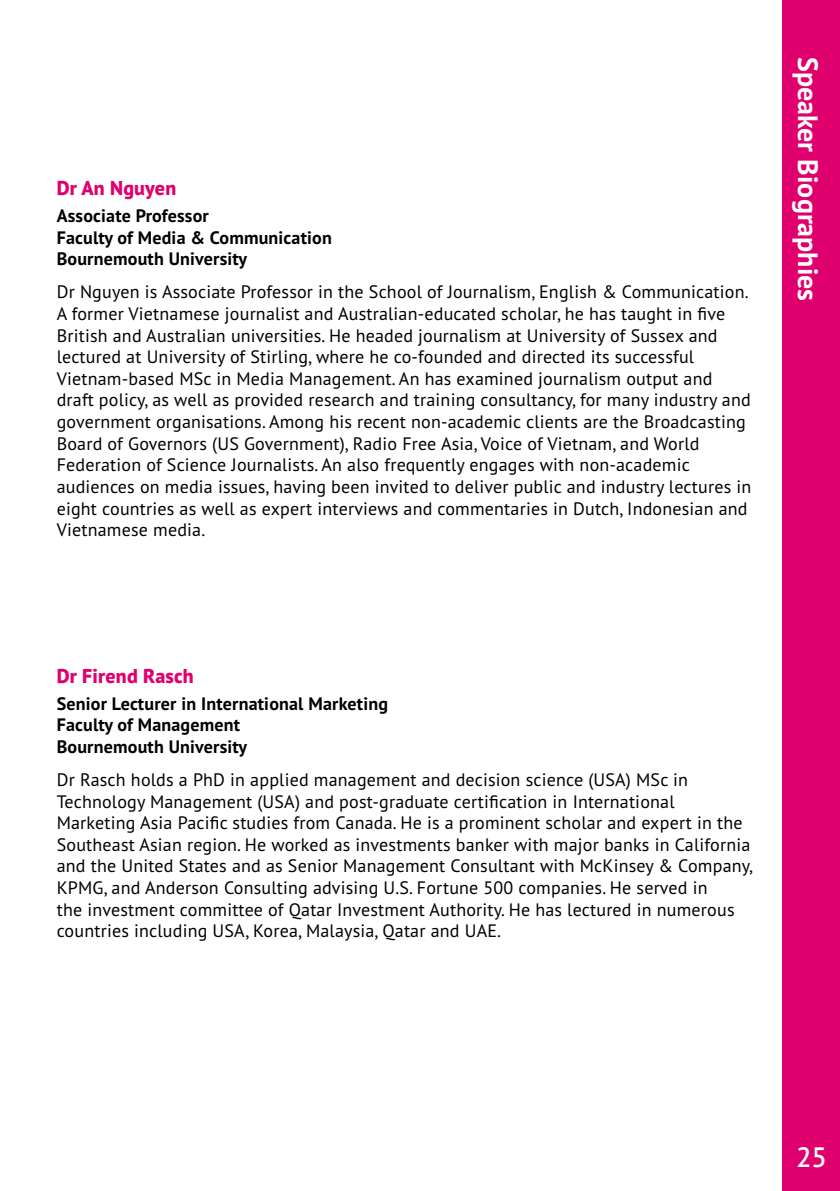
<style>
.page{position:relative;width:840px;height:1191px;background:#fff}
.page>*{position:absolute;margin:0;border:0;box-sizing:border-box;transform-origin:0 0}
.t1{font:700 28px "PT Sans Pro";color:#fff}
.t2{font:600 28px "PT Sans Pro";color:#fff}
.t3{font:800 20px "PT Sans Pro";letter-spacing:.01em;color:#e0006d}
.t4{font:18px/21.6px "PT Sans Pro";letter-spacing:.01em;color:#000}
.t5{font:700 18px/21.6px "PT Sans Pro";letter-spacing:.01em;color:#000}
</style>
<div class="page">
<div style="left:782px;top:0;width:57px;height:1191px;background:#e0006d"></div>
<p class="t3" style="left:57px;top:175px;width:121px">Dr An Nguyen</p>
<p class="t5" style="left:57px;top:205px;width:276px">Associate Professor<br>Faculty of Media &amp; Communication<br>Bournemouth University</p>
<p class="t4" style="left:57px;top:281px;width:695px">Dr Nguyen is Associate Professor in the School of Journalism, English &amp; Communication.<br>A former Vietnamese journalist and Australian-educated scholar, he has taught in five British and Australian universities. He headed journalism at University of Sussex and lectured at University of Stirling, where he co-founded and directed its successful Vietnam-based MSc in Media Management. An has examined journalism output and draft policy, as well as provided research and training consultancy, for many industry and government organisations. Among his recent non-academic clients are the Broadcasting Board of Governors (US Government), Radio Free Asia, Voice of Vietnam, and World Federation of Science Journalists. An also frequently engages with non-academic audiences on media issues, having been invited to deliver public and industry lectures in eight countries as well as expert interviews and commentaries in Dutch, Indonesian and Vietnamese media.</p>
<p class="t1" style="left:826px;top:57px;width:246px;rotate:90deg">Speaker Biographies</p>
<p class="t3" style="left:57px;top:662px;width:138px">Dr Firend Rasch</p>
<p class="t5" style="left:57px;top:692px;width:332px">Senior Lecturer in International Marketing<br>Faculty of Management<br>Bournemouth University</p>
<p class="t4" style="left:57px;top:768px;width:697px">Dr Rasch holds a PhD in applied management and decision science (USA) MSc in Technology Management (USA) and post-graduate certification in International Marketing Asia Pacific studies from Canada. He is a prominent scholar and expert in the Southeast Asian region. He worked as investments banker with major banks in California and the United States and as Senior Management Consultant with McKinsey &amp; Company, KPMG, and Anderson Consulting advising U.S. Fortune 500 companies. He served in<br>the investment committee of Qatar Investment Authority. He has lectured in numerous countries including USA, Korea, Malaysia, Qatar and UAE.</p>
<p class="t2" style="left:795px;top:1138px;width:33px">25</p>
</div>
